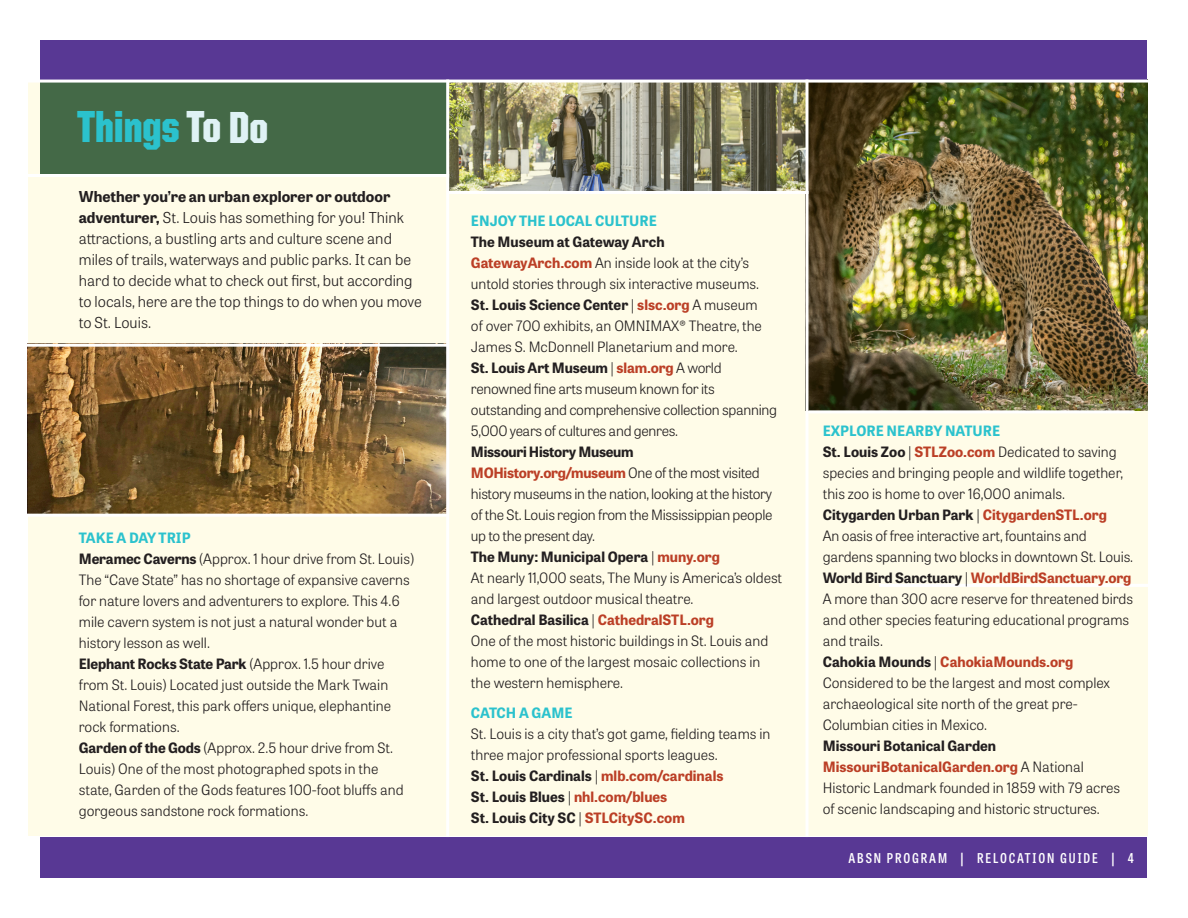
<style>
.page{position:relative;width:1188px;height:918px;background:#fff}
.page>*{position:absolute;margin:0;border:0;box-sizing:border-box;transform-origin:0 0}
.t1{font:900 45px "United Sans Cond";color:#2bc2cd}
.t2{font:300 15px/21px "Tablet Gothic";color:#231f20}
.t3{font:300 14.25px/21px "Tablet Gothic";color:#231f20}
.t4{font:300 14.25px/21px "Tablet Gothic";letter-spacing:-.02em;color:#231f20}
.t5{font:700 14.25px "Tablet Gothic";color:#231f20}
.t6{font:700 14.25px "Tablet Gothic";color:#2bc2cd}
.t7{font:600 13.5px "Tablet Gothic Condensed";letter-spacing:.14em;color:#fff}
.s1{color:#dff2f5}
.s2{font-weight:700}
.s3{font-weight:700;color:#bb3f26}
.s4{font-weight:300}
.s5{color:#bb3f26}
</style>
<div class="page">
<img style="left:28px;top:83px;width:1120px;height:753px">
<div style="left:40px;top:40px;width:1108px;height:41px;background:#583894"></div>
<hr style="left:808px;top:410px;width:327px;height:3px;background:#fff">
<div style="left:40px;top:837px;width:1108px;height:41px;background:#583894"></div>
<div style="left:40px;top:81px;width:409px;height:95px;background:#446947"></div>
<hr style="left:0;top:344px;width:448px;height:3px;background:#fff">
<hr style="left:0;top:514px;width:448px;height:3px;background:#fff">
<hr style="left:879px;top:584px;width:297px;height:3px;background:#fff">
<hr style="left:806px;top:80px;width:2px;height:757px;background:#fff">
<hr style="left:24px;top:80px;width:1133px;height:3px;background:#fff">
<hr style="left:28px;top:174px;width:421px;height:3px;background:#fff">
<hr style="left:446px;top:80px;width:3px;height:757px;background:#fff">
<hr style="left:448px;top:191px;width:361px;height:3px;background:#fff">
<p class="t1" style="left:77px;top:103px;width:193px">Things <span class="s1">To Do</span></p>
<p class="t2" style="left:79px;top:186px;width:345px"><span class="s2">Whether you’re an urban explorer or outdoor adventurer,</span> St. Louis has something for you! Think attractions, a bustling arts and culture scene and miles of trails, waterways and public parks. It can be hard to decide what to check out first, but according to locals, here are the top things to do when you move to St. Louis.</p>
<p class="t6" style="left:79px;top:527px;width:113px">TAKE A DAY TRIP</p>
<p class="t3" style="left:79px;top:547px;width:337px"><span class="s2">Meramec Caverns</span> (Approx. 1 hour drive from St. Louis)<br>The “Cave State” has no shortage of expansive caverns for nature lovers and adventurers to explore. This 4.6 mile cavern system is not just a natural wonder but a history lesson as well.</p>
<p class="t3" style="left:79px;top:652px;width:314px"><span class="s2">Elephant Rocks State Park</span> (Approx. 1.5 hour drive from St. Louis) Located just outside the Mark Twain National Forest, this park offers unique, elephantine rock formations.</p>
<p class="t3" style="left:79px;top:736px;width:326px"><span class="s2">Garden of the Gods</span> (Approx. 2.5 hour drive from St.<br>Louis) One of the most photographed spots in the state, Garden of the Gods features 100-foot bluffs and gorgeous sandstone rock formations.</p>
<p class="t6" style="left:471px;top:211px;width:188px">ENJOY THE LOCAL CULTURE</p>
<p class="t3" style="left:471px;top:231px;width:290px"><span class="s2">The Museum at Gateway Arch<br></span><span class="s3">GatewayArch.com</span> An inside look at the city’s untold stories through six interactive museums.</p>
<p class="t3" style="left:471px;top:294px;width:293px"><span class="s2">St. Louis Science Center</span> | <span class="s3">slsc.org</span> A museum of over 700 exhibits, an OMNIMAX® Theatre, the<br>James S. McDonnell Planetarium and more.</p>
<p class="t4" style="left:471px;top:357px;width:308px"><span class="s2">St. Louis Art Museum</span> | <span class="s3">slam.org</span> A world renowned fine arts museum known for its outstanding and comprehensive collection spanning 5,000 years of cultures and genres.</p>
<p class="t4" style="left:471px;top:441px;width:303px"><span class="s2">Missouri History Museum </span><span class="s3">MOHistory.org/museum</span> One of the most visited history museums in the nation, looking at the history of the St. Louis region from the Mississippian people up to the present day.</p>
<p class="t3" style="left:471px;top:546px;width:313px"><span class="s2">The Muny: Municipal Opera</span> | <span class="s3">muny.org<br></span>At nearly 11,000 seats, The Muny is America’s oldest and largest outdoor musical theatre.</p>
<p class="t3" style="left:471px;top:609px;width:299px"><span class="s2">Cathedral Basilica</span> | <span class="s3">CathedralSTL.org<br></span>One of the most historic buildings in St. Louis and home to one of the largest mosaic collections in the western hemisphere.</p>
<p class="t6" style="left:471px;top:703px;width:103px">CATCH A GAME</p>
<p class="t3" style="left:471px;top:723px;width:301px">St. Louis is a city that’s got game, fielding teams in three major professional sports leagues.</p>
<p class="t5" style="left:471px;top:766px;width:254px">St. Louis Cardinals <span class="s4">|</span> <span class="s5">mlb.com/cardinals</span></p>
<p class="t5" style="left:471px;top:787px;width:198px">St. Louis Blues <span class="s4">|</span> <span class="s5">nhl.com/blues</span></p>
<p class="t5" style="left:471px;top:808px;width:215px">St. Louis City SC <span class="s4">|</span> <span class="s5">STLCitySC.com</span></p>
<p class="t6" style="left:823px;top:421px;width:179px">EXPLORE NEARBY NATURE</p>
<p class="t3" style="left:823px;top:441px;width:302px"><span class="s2">St. Louis Zoo</span> | <span class="s3">STLZoo.com</span> Dedicated to saving species and bringing people and wildlife together, this zoo is home to over 16,000 animals.</p>
<p class="t3" style="left:823px;top:504px;width:312px"><span class="s2">Citygarden Urban Park</span> | <span class="s3">CitygardenSTL.org<br></span>An oasis of free interactive art, fountains and gardens spanning two blocks in downtown St. Louis.</p>
<p class="t3" style="left:823px;top:567px;width:312px"><span class="s2">World Bird Sanctuary</span> | <span class="s3">WorldBirdSanctuary.org </span>A more than 300 acre reserve for threatened birds and other species featuring educational programs and trails.</p>
<p class="t3" style="left:823px;top:651px;width:289px"><span class="s2">Cahokia Mounds</span> | <span class="s3">CahokiaMounds.org </span>Considered to be the largest and most complex archaeological site north of the great pre-Columbian cities in Mexico.</p>
<p class="t3" style="left:823px;top:735px;width:299px"><span class="s2">Missouri Botanical Garden </span><span class="s3">MissouriBotanicalGarden.org</span> A National Historic Landmark founded in 1859 with 79 acres of scenic landscaping and historic structures.</p>
<p class="t7" style="left:849px;top:849px;width:287px">ABSN PROGRAM | RELOCATION GUIDE | 4</p>
</div>
